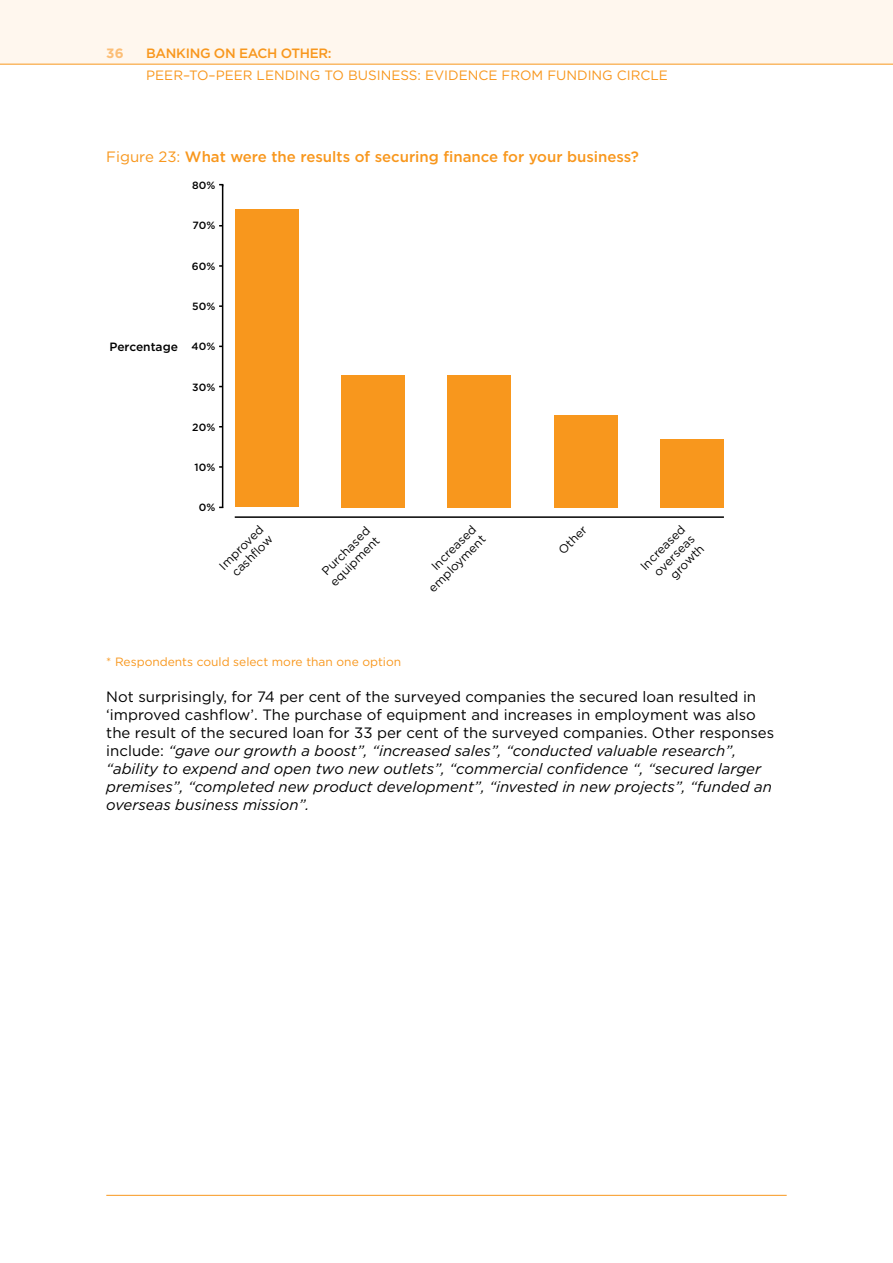
<style>
.page{position:relative;width:893px;height:1263px;background:#fff}
.page>*{position:absolute;margin:0;border:0;box-sizing:border-box;transform-origin:0 0}
.t1{font:italic 15px/18px "Gotham HTF";color:#000}
.t2{font:500 15px "Gotham HTF";color:#f8971d}
.t3{font:13.5px "Gotham HTF";color:#f8971d}
.t4{font:500 13.5px "Gotham HTF";letter-spacing:-.025em;color:#f8971d}
.t5{font:700 13.5px "Gotham HTF";color:#fcbe76}
.t6{font:12px/13.5px "Gotham HTF";color:#000;text-align:right}
.t7{font:12px "Gotham HTF";color:#f8971d}
.t8{font:500 12px "Gotham HTF";color:#000}
.t9{font:500 10.5px "Gotham HTF";color:#000}
.s1{font-weight:400}
.s2{font-style:normal}
</style>
<div class="page">
<div style="left:0;top:0;width:893px;height:64px;background:#fff7ee"></div>
<hr style="left:106px;top:1195px;width:681px;height:1px;background:#f8971d">
<hr style="left:0;top:64px;width:893px;height:1px;background:#f8971d">
<hr style="left:222px;top:185px;width:1px;height:322px;background:#000">
<svg style="left:219px;top:505px;width:5px;height:4px"></svg>
<svg style="left:219px;top:183px;width:5px;height:5px"></svg>
<hr style="left:235px;top:516px;width:489px;height:2px;background:#000">
<div style="left:447px;top:375px;width:64px;height:132px;background:#f8971d"></div>
<div style="left:235px;top:209px;width:64px;height:298px;background:#f8971d"></div>
<div style="left:660px;top:439px;width:64px;height:68px;background:#f8971d"></div>
<div style="left:341px;top:375px;width:64px;height:132px;background:#f8971d"></div>
<div style="left:554px;top:415px;width:63px;height:92px;background:#f8971d"></div>
<p class="t5" style="left:106px;top:45px;width:19px">36</p>
<p class="t4" style="left:146px;top:46px;width:187px">BANKING ON EACH OTHER:</p>
<p class="t3" style="left:146px;top:68px;width:523px">Peer–to–peer lending to business: Evidence from Funding Circle</p>
<p class="t2" style="left:106px;top:148px;width:534px"><span class="s1">Figure 23:</span> What were the results of securing finance for your business?</p>
<p class="t8" style="left:109px;top:340px;width:70px">Percentage</p>
<p class="t9" style="left:192px;top:179px;width:25px">80%</p>
<p class="t9" style="left:193px;top:220px;width:24px">70%</p>
<p class="t9" style="left:192px;top:260px;width:25px">60%</p>
<p class="t9" style="left:192px;top:300px;width:25px">50%</p>
<p class="t9" style="left:192px;top:340px;width:25px">40%</p>
<p class="t9" style="left:192px;top:381px;width:25px">30%</p>
<p class="t9" style="left:192px;top:421px;width:24px">20%</p>
<p class="t9" style="left:195px;top:461px;width:22px">10%</p>
<p class="t9" style="left:199px;top:502px;width:18px">0%</p>
<p class="t6" style="left:216px;top:563px;width:58px;text-align:center;rotate:-45deg">Improved cashflow</p>
<p class="t6" style="left:638px;top:563px;width:59px;rotate:-45deg">Increased</p>
<p class="t6" style="left:416px;top:575px;width:76px;rotate:-45deg">Increased employment</p>
<p class="t6" style="left:327px;top:579px;width:66px;rotate:-45deg">equipment</p>
<p class="t6" style="left:556px;top:547px;width:36px;rotate:-45deg">Other</p>
<p class="t6" style="left:319px;top:568px;width:64px;rotate:-45deg">Purchased</p>
<p class="t6" style="left:651px;top:569px;width:54px;rotate:-45deg">overseas growth</p>
<p class="t7" style="left:106px;top:655px;width:296px">* Respondents could select more than one option</p>
<p class="t1" style="left:106px;top:688px;width:669px"><span class="s2">Not surprisingly, for 74 per cent of the surveyed companies the secured loan resulted in ‘improved cashflow’. The purchase of equipment and increases in employment was also the result of the secured loan for 33 per cent of the surveyed companies. Other responses include:</span> “gave our growth a boost”, “increased sales”, “conducted valuable research”, “ability to expend and open two new outlets”, “commercial confidence “, “secured larger premises”, “completed new product development”, “invested in new projects”, “funded an overseas business mission”.</p>
</div>
